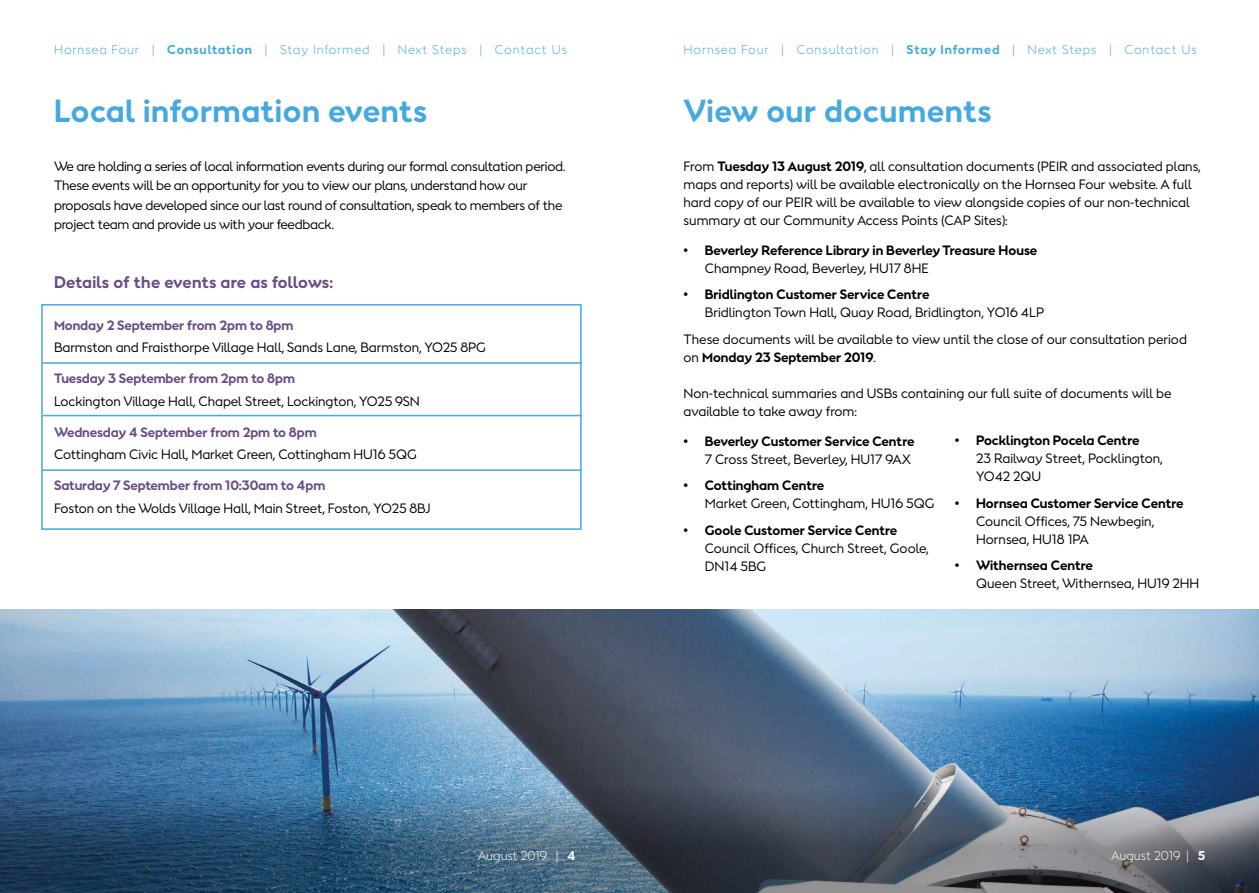
<style>
.page{position:relative;width:1259px;height:893px;background:#fff}
.page>*{position:absolute;margin:0;border:0;box-sizing:border-box;transform-origin:0 0}
.t1{font:700 30px "Orsted Sans";letter-spacing:.02em;color:#45a9e0}
.t2{font:700 15.75px "Orsted Sans";letter-spacing:.015em;color:#694c86}
.t3{font:12.75px/18px "Orsted Sans";letter-spacing:-.005em;color:#000}
.t4{font:700 12.75px "Orsted Sans";letter-spacing:-.005em;color:#694c86}
.t5{font:700 12.75px/18px "Orsted Sans";color:#000}
.t6{font:300 12px "Orsted Sans";letter-spacing:.075em;color:#45a9e0}
.t7{font:300 12px "Orsted Sans";color:#fff}
.s1{font-weight:700}
.s2{font-weight:400}
</style>
<div class="page">
<img style="left:0;top:610px;width:1259px;height:176px">
<img style="left:0;top:786px;width:1259px;height:107px">
<div style="left:41px;top:304px;width:540px;height:226px;border:2px solid #45a9e0"></div>
<hr style="left:43px;top:362px;width:538px;height:2px;background:#45a9e0">
<hr style="left:43px;top:415px;width:538px;height:1px;background:#45a9e0">
<hr style="left:43px;top:469px;width:538px;height:2px;background:#45a9e0">
<p class="t6" style="left:54px;top:42px;width:514px">Hornsea Four | <span class="s1">Consultation</span> | Stay Informed | Next Steps | Contact Us</p>
<p class="t6" style="left:683px;top:42px;width:515px">Hornsea Four | Consultation | <span class="s1">Stay Informed</span> | Next Steps | Contact Us</p>
<h1 class="t1" style="left:54px;top:90px;width:374px">Local information events</h1>
<p class="t3" style="left:54px;top:156px;width:513px;line-height:19.5px">We are holding a series of local information events during our formal consultation period.<br>These events will be an opportunity for you to view our plans, understand how our proposals have developed since our last round of consultation, speak to members of the project team and provide us with your feedback.</p>
<p class="t2" style="left:54px;top:271px;width:281px">Details of the events are as follows:</p>
<p class="t4" style="left:54px;top:316px;width:241px">Monday 2 September from 2pm to 8pm</p>
<p class="t3" style="left:54px;top:338px;width:433px">Barmston and Fraisthorpe Village Hall, Sands Lane, Barmston, YO25 8PG</p>
<p class="t4" style="left:54px;top:370px;width:242px">Tuesday 3 September from 2pm to 8pm</p>
<p class="t3" style="left:54px;top:392px;width:367px">Lockington Village Hall, Chapel Street, Lockington, YO25 9SN</p>
<p class="t4" style="left:54px;top:423px;width:264px">Wednesday 4 September from 2pm to 8pm</p>
<p class="t3" style="left:54px;top:445px;width:364px">Cottingham Civic Hall, Market Green, Cottingham HU16 5QG</p>
<p class="t4" style="left:54px;top:477px;width:273px">Saturday 7 September from 10:30am to 4pm</p>
<p class="t3" style="left:54px;top:499px;width:378px">Foston on the Wolds Village Hall, Main Street, Foston, YO25 8BJ</p>
<h1 class="t1" style="left:683px;top:90px;width:309px">View our documents</h1>
<p class="t3" style="left:683px;top:157px;width:519px">From <span class="s1">Tuesday 13 August 2019</span>, all consultation documents (PEIR and associated plans, maps and reports) will be available electronically on the Hornsea Four website. A full hard copy of our PEIR will be available to view alongside copies of our non-technical summary at our Community Access Points (CAP Sites):</p>
<p class="t5" style="left:705px;top:241px;width:334px;text-indent:-21px"><span class="s2">•</span> Beverley Reference Library in Beverley Treasure House<br><span class="s2">Champney Road, Beverley, HU17 8HE</span></p>
<p class="t3" style="left:705px;top:285px;width:341px;text-indent:-21px">• <span class="s1">Bridlington Customer Service Centre<br></span>Bridlington Town Hall, Quay Road, Bridlington, YO16 4LP</p>
<p class="t3" style="left:683px;top:330px;width:505px">These documents will be available to view until the close of our consultation period on <span class="s1">Monday 23 September 2019</span>.</p>
<p class="t3" style="left:683px;top:384px;width:490px">Non-technical summaries and USBs containing our full suite of documents will be available to take away from:</p>
<p class="t3" style="left:683px;top:432px;width:232px;text-align:right">• <span class="s1">Beverley Customer Service Centre<br></span>7 Cross Street, Beverley, HU17 9AX</p>
<p class="t3" style="left:705px;top:476px;width:231px;text-indent:-21px">• <span class="s1">Cottingham Centre<br></span>Market Green, Cottingham, HU16 5QG</p>
<p class="t3" style="left:705px;top:521px;width:225px;text-indent:-21px">• <span class="s1">Goole Customer Service Centre<br></span>Council Offices, Church Street, Goole,<br>DN14 5BG</p>
<p class="t3" style="left:976px;top:431px;width:188px;text-indent:-21px">• <span class="s1">Pocklington Pocela Centre<br></span>23 Railway Street, Pocklington,<br>YO42 2QU</p>
<p class="t3" style="left:976px;top:494px;width:209px;text-indent:-21px">• <span class="s1">Hornsea Customer Service Centre<br></span>Council Offices, 75 Newbegin,<br>Hornsea, HU18 1PA</p>
<p class="t3" style="left:976px;top:556px;width:225px;text-indent:-21px">• <span class="s1">Withernsea Centre<br></span>Queen Street, Withernsea, HU19 2HH</p>
<p class="t7" style="left:478px;top:848px;width:99px">August 2019 | <span class="s1">4</span></p>
<p class="t7" style="left:1111px;top:848px;width:95px">August 2019 | <span class="s1">5</span></p>
</div>
